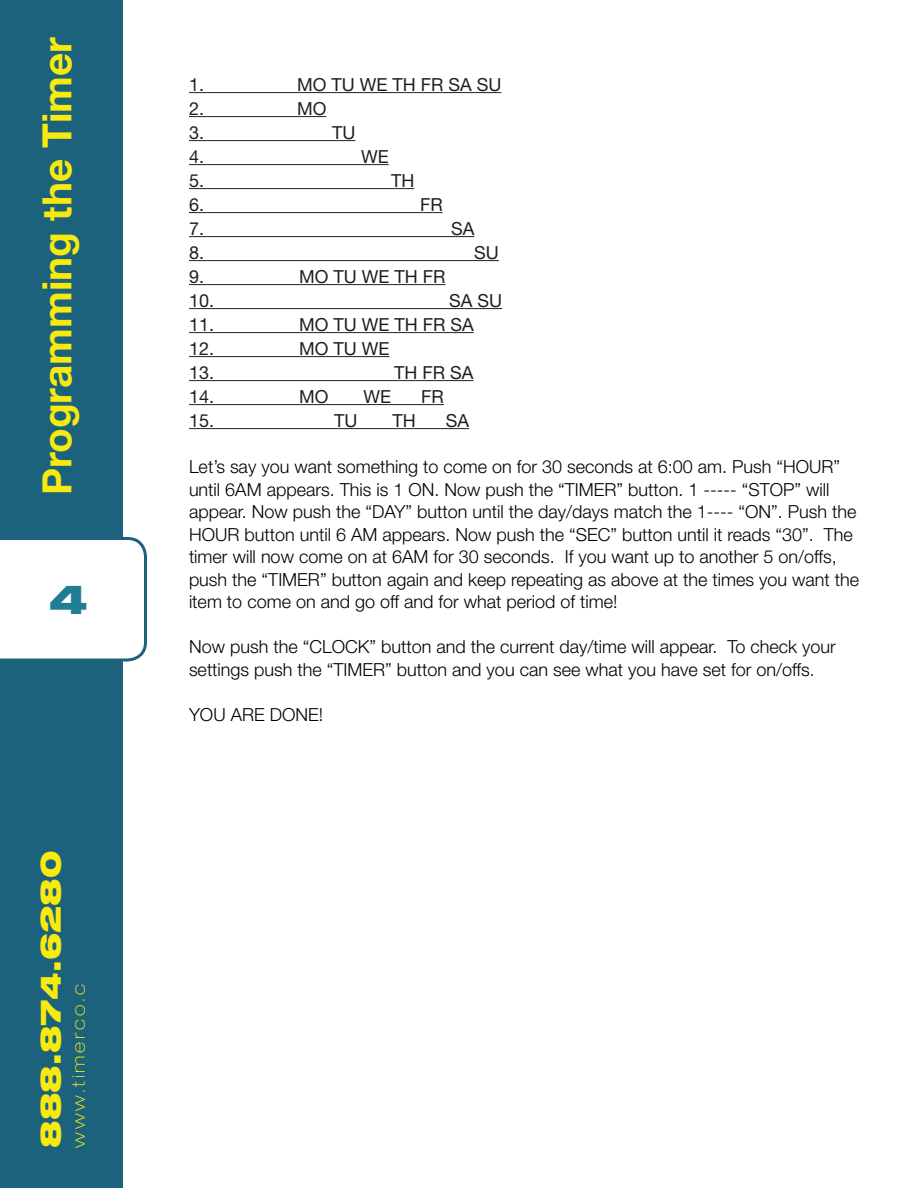
<style>
.page{position:relative;width:918px;height:1188px;background:#fff}
.page>*{position:absolute;margin:0;border:0;box-sizing:border-box;transform-origin:0 0}
.t1{font:700 40.5px "Helvetica Neue LT Std";color:#f7ea0f}
.t2{font:900 expanded 40.5px "Helvetica Neue LT Std";color:#207d96}
.t3{font:900 expanded 28.5px "Helvetica Neue LT Std";color:#f7ea0f}
.t4{font:300 18px/22.5px "Helvetica Neue LT Std";color:#000}
.t5{font:18px "Helvetica Neue LT Std";color:#231f20}
.t6{font:100 expanded 18px "Helvetica Neue LT Std";letter-spacing:.15em;color:#f7ea0f}
</style>
<div class="page">
<div style="left:0;top:0;width:122px;height:1188px;background:#1d627c"></div>
<svg style="left:0;top:537px;width:147px;height:125px"></svg>
<hr style="left:189px;top:92px;width:312px;height:1px;background:#231f20">
<hr style="left:189px;top:116px;width:137px;height:1px;background:#231f20">
<hr style="left:189px;top:140px;width:166px;height:1px;background:#231f20">
<hr style="left:189px;top:164px;width:200px;height:1px;background:#231f20">
<hr style="left:189px;top:188px;width:225px;height:1px;background:#231f20">
<hr style="left:189px;top:212px;width:254px;height:1px;background:#231f20">
<hr style="left:189px;top:236px;width:285px;height:1px;background:#231f20">
<hr style="left:189px;top:260px;width:310px;height:1px;background:#231f20">
<hr style="left:189px;top:284px;width:256px;height:1px;background:#231f20">
<hr style="left:189px;top:308px;width:313px;height:1px;background:#231f20">
<hr style="left:189px;top:332px;width:285px;height:1px;background:#231f20">
<hr style="left:189px;top:356px;width:200px;height:1px;background:#231f20">
<hr style="left:189px;top:380px;width:284px;height:1px;background:#231f20">
<hr style="left:189px;top:404px;width:255px;height:1px;background:#231f20">
<hr style="left:189px;top:428px;width:280px;height:1px;background:#231f20">
<p class="t1" style="left:32px;top:495px;width:460px;rotate:-90deg">Programming the Timer</p>
<p class="t2" style="left:49px;top:573px;width:41px">4</p>
<p class="t3" style="left:32px;top:1148px;width:298px;rotate:-90deg">888.874.6280</p>
<p class="t6" style="left:68px;top:1148px;width:165px;rotate:-90deg">www.timerco.c</p>
<p class="t5" style="left:189px;top:74px;width:17px">1.</p>
<p class="t5" style="left:297px;top:74px;width:206px">MO TU WE TH FR SA SU</p>
<p class="t5" style="left:189px;top:98px;width:17px">2.</p>
<p class="t5" style="left:297px;top:98px;width:31px">MO</p>
<p class="t5" style="left:189px;top:122px;width:17px">3.</p>
<p class="t5" style="left:332px;top:122px;width:25px">TU</p>
<p class="t5" style="left:189px;top:146px;width:17px">4.</p>
<p class="t5" style="left:361px;top:146px;width:29px">WE</p>
<p class="t5" style="left:189px;top:170px;width:17px">5.</p>
<p class="t5" style="left:391px;top:170px;width:25px">TH</p>
<p class="t5" style="left:189px;top:194px;width:17px">6.</p>
<p class="t5" style="left:420px;top:194px;width:24px">FR</p>
<p class="t5" style="left:189px;top:218px;width:17px">7.</p>
<p class="t5" style="left:451px;top:218px;width:25px">SA</p>
<p class="t5" style="left:189px;top:242px;width:17px">8.</p>
<p class="t5" style="left:474px;top:242px;width:26px">SU</p>
<p class="t5" style="left:189px;top:266px;width:17px">9.</p>
<p class="t5" style="left:299px;top:266px;width:148px">MO TU WE TH FR</p>
<p class="t5" style="left:189px;top:290px;width:27px">10.</p>
<p class="t5" style="left:449px;top:290px;width:54px">SA SU</p>
<p class="t5" style="left:189px;top:314px;width:27px">11.</p>
<p class="t5" style="left:299px;top:314px;width:176px">MO TU WE TH FR SA</p>
<p class="t5" style="left:189px;top:338px;width:27px">12.</p>
<p class="t5" style="left:299px;top:338px;width:92px">MO TU WE</p>
<p class="t5" style="left:189px;top:362px;width:27px">13.</p>
<p class="t5" style="left:394px;top:362px;width:81px">TH FR SA</p>
<p class="t5" style="left:189px;top:386px;width:27px">14.</p>
<p class="t5" style="left:299px;top:386px;width:31px">MO</p>
<p class="t5" style="left:363px;top:386px;width:29px">WE</p>
<p class="t5" style="left:421px;top:386px;width:24px">FR</p>
<p class="t5" style="left:189px;top:410px;width:27px">15.</p>
<p class="t5" style="left:334px;top:410px;width:25px">TU</p>
<p class="t5" style="left:392px;top:410px;width:25px">TH</p>
<p class="t5" style="left:446px;top:410px;width:25px">SA</p>
<p class="t4" style="left:189px;top:455px;width:672px">Let’s say you want something to come on for 30 seconds at 6:00 am. Push “HOUR” until 6AM appears. This is 1 ON. Now push the “TIMER” button. 1 ----- “STOP” will appear. Now push the “DAY” button until the day/days match the 1---- “ON”. Push the HOUR button until 6 AM appears. Now push the “SEC” button until it reads “30”. The timer will now come on at 6AM for 30 seconds. If you want up to another 5 on/offs, push the “TIMER” button again and keep repeating as above at the times you want the item to come on and go off and for what period of time!</p>
<p class="t4" style="left:189px;top:635px;width:648px">Now push the “CLOCK” button and the current day/time will appear. To check your settings push the “TIMER” button and you can see what you have set for on/offs.</p>
<p class="t4" style="left:189px;top:703px;width:136px">YOU ARE DONE!</p>
</div>
